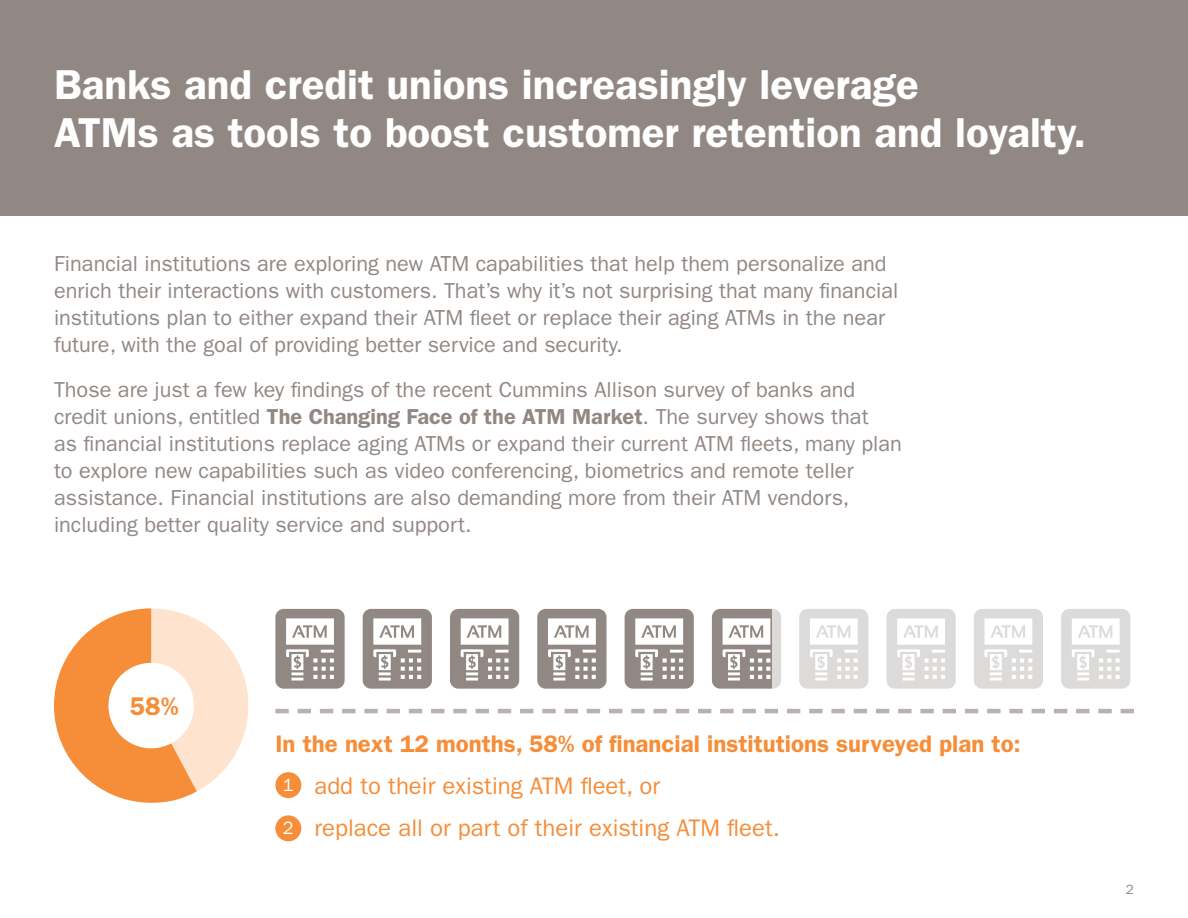
<style>
.page{position:relative;width:1188px;height:918px;background:#fff}
.page>*{position:absolute;margin:0;border:0;box-sizing:border-box;transform-origin:0 0}
.t1{font:600 42px/48px "ITC Franklin Gothic Std";color:#fff}
.t2{font:600 25.65px "ITC Franklin Gothic Std";color:#f68d38}
.t3{font:24px "ITC Franklin Gothic Std";color:#f68d38}
.t4{font:600 24px "ITC Franklin Gothic Std";color:#f68d38}
.t5{font:21.75px/27px "ITC Franklin Gothic Std";color:#918883}
.t6{font:18px "ITC Franklin Gothic Std";color:#fff}
.t7{font:13.5px "ITC Franklin Gothic Std";color:#918883}
.s1{font-weight:600}
</style>
<div class="page">
<svg style="left:363px;top:609px;width:69px;height:80px"></svg>
<svg style="left:450px;top:609px;width:69px;height:80px"></svg>
<svg style="left:537px;top:609px;width:70px;height:80px"></svg>
<svg style="left:625px;top:609px;width:69px;height:80px"></svg>
<svg style="left:712px;top:609px;width:60px;height:80px"></svg>
<svg style="left:275px;top:709px;width:859px;height:4px"></svg>
<div style="left:0;top:0;width:1188px;height:216px;background:#918883"></div>
<svg style="left:54px;top:608px;width:195px;height:195px"></svg>
<div style="left:108px;top:663px;width:86px;height:85px;background:#fff;border-radius:50%"></div>
<svg style="left:275px;top:609px;width:70px;height:80px"></svg>
<svg style="left:772px;top:609px;width:359px;height:80px;fill:#dedcda"></svg>
<div style="left:275px;top:772px;width:26px;height:26px;background:#f68d38;border-radius:50%"></div>
<div style="left:275px;top:815px;width:26px;height:26px;background:#f68d38;border-radius:50%"></div>
<p class="t1" style="left:54px;top:61px;width:1034px">Banks and credit unions increasingly leverage<br>ATMs as tools to boost customer retention and loyalty.</p>
<p class="t5" style="left:54px;top:251px;width:846px">Financial institutions are exploring new ATM capabilities that help them personalize and enrich their interactions with customers. That’s why it’s not surprising that many financial institutions plan to either expand their ATM fleet or replace their aging ATMs in the near future, with the goal of providing better service and security.</p>
<p class="t5" style="left:54px;top:377px;width:850px">Those are just a few key findings of the recent Cummins Allison survey of banks and credit unions, entitled <span class="s1">The Changing Face of the ATM Market</span>. The survey shows that<br>as financial institutions replace aging ATMs or expand their current ATM fleets, many plan to explore new capabilities such as video conferencing, biometrics and remote teller assistance. Financial institutions are also demanding more from their ATM vendors, including better quality service and support.</p>
<p class="t2" style="left:130px;top:691px;width:50px">58%</p>
<p class="t4" style="left:275px;top:730px;width:747px">In the next 12 months, 58% of financial institutions surveyed plan to:</p>
<p class="t3" style="left:314px;top:772px;width:347px">add to their existing ATM fleet, or</p>
<p class="t3" style="left:314px;top:814px;width:467px">replace all or part of their existing ATM fleet.</p>
<p class="t6" style="left:283px;top:775px;width:12px">1</p>
<p class="t6" style="left:283px;top:818px;width:12px">2</p>
<p class="t7" style="left:1126px;top:881px;width:10px">2</p>
</div>
